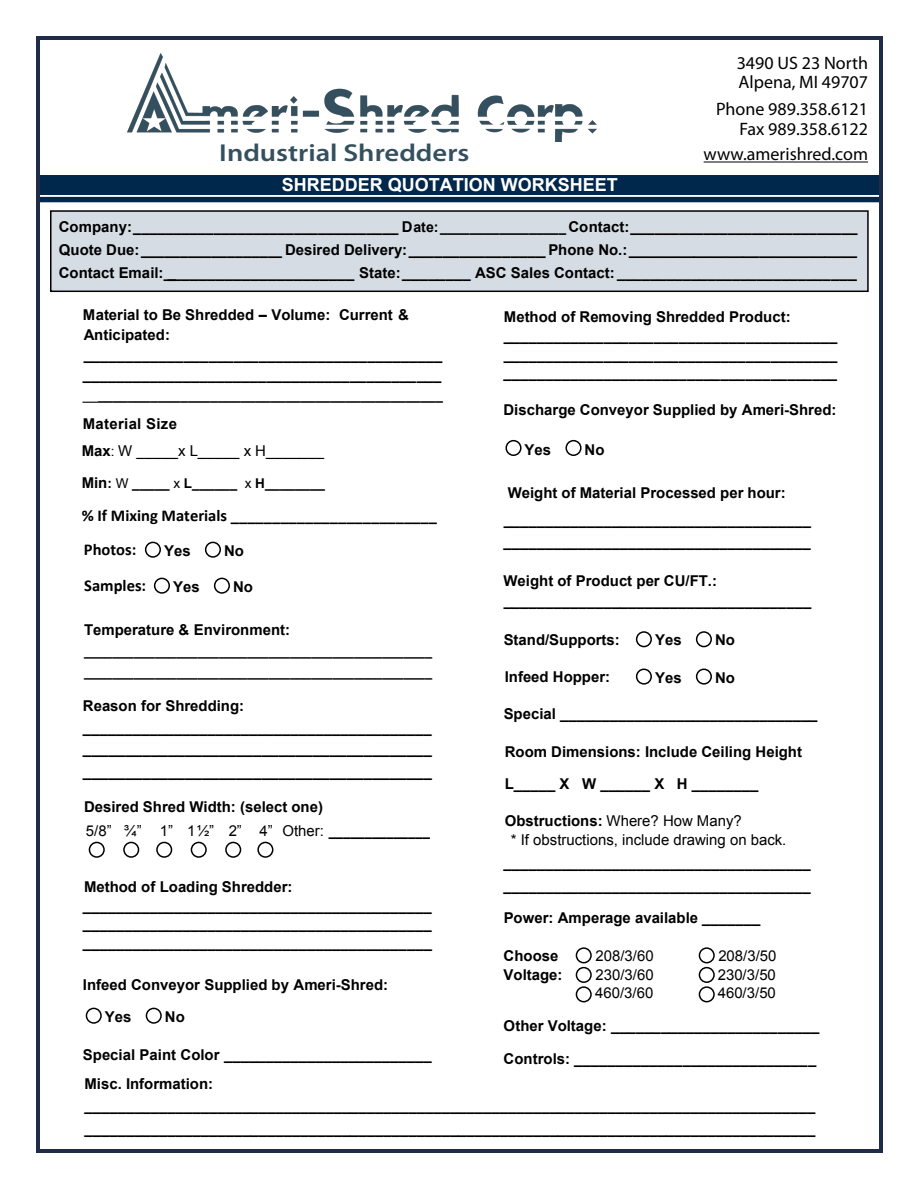
<style>
.page{position:relative;width:918px;height:1188px;background:#fff}
.page>*{position:absolute;margin:0;border:0;box-sizing:border-box;transform-origin:0 0}
.t1{font:600 24.6px "Myriad Pro";color:#34505e;scale:1.16 1}
.t2{font:18px/19.5px "Myriad Pro";color:#000}
.t3{font:700 18px "Arial";color:#fff}
.t4{font:700 16.5px "Calibri";color:#000}
.t5{font:700 16.5px "Calibri";color:#000}
.t6{font:700 15px/20px "Arial";color:#000}
.t7{font:700 15px/22.4px "Arial";color:#000}
.t8{font:15px/18.9px "Arial";color:#000}
.t9{font:700 13.5px "Arial";color:#000}
.t10{font:700 12.75px/20.7px "Arial";color:#000}
.s1{font-size:14.25px}
.s2{font-weight:400}
.s3{font-weight:700}
.s4{font-size:13.5px}
.s5{font-size:15px}
.s6{font-style:inherit}
</style>
<div class="page">
<div style="left:50px;top:210px;width:819px;height:82px;background:#d5dce4;border:2px solid #000"></div>
<div style="left:36px;top:175px;width:846px;height:19px;background:#00274c"></div>
<div style="left:36px;top:197px;width:846px;height:5px;background:#00274c"></div>
<hr style="left:39px;top:36px;width:840px;height:3px;background:#1f2b49">
<hr style="left:36px;top:39px;width:3px;height:1110px;background:#1f2b49">
<hr style="left:879px;top:39px;width:3px;height:1110px;background:#1f2b49">
<hr style="left:39px;top:1149px;width:840px;height:3px;background:#1f2b49">
<img style="left:127px;top:54px;width:470px;height:88px">
<hr style="left:704px;top:162px;width:164px;height:1px;background:#000">
<div style="left:505px;top:440px;width:17px;height:16px;border:2px solid #000;border-radius:50%"></div>
<div style="left:565px;top:440px;width:17px;height:16px;border:2px solid #000;border-radius:50%"></div>
<div style="left:145px;top:542px;width:16px;height:16px;border:2px solid #000;border-radius:50%"></div>
<div style="left:205px;top:542px;width:16px;height:16px;border:2px solid #000;border-radius:50%"></div>
<div style="left:154px;top:578px;width:16px;height:16px;border:2px solid #000;border-radius:50%"></div>
<div style="left:214px;top:578px;width:16px;height:16px;border:2px solid #000;border-radius:50%"></div>
<div style="left:636px;top:631px;width:16px;height:16px;border:2px solid #000;border-radius:50%"></div>
<div style="left:696px;top:631px;width:16px;height:16px;border:2px solid #000;border-radius:50%"></div>
<div style="left:636px;top:669px;width:16px;height:16px;border:2px solid #000;border-radius:50%"></div>
<div style="left:696px;top:669px;width:16px;height:16px;border:2px solid #000;border-radius:50%"></div>
<div style="left:86px;top:1008px;width:16px;height:16px;border:2px solid #000;border-radius:50%"></div>
<div style="left:146px;top:1008px;width:16px;height:16px;border:2px solid #000;border-radius:50%"></div>
<div style="left:89px;top:842px;width:16px;height:16px;border:2px solid #000;border-radius:50%"></div>
<div style="left:123px;top:842px;width:16px;height:16px;border:2px solid #000;border-radius:50%"></div>
<div style="left:156px;top:842px;width:16px;height:16px;border:2px solid #000;border-radius:50%"></div>
<div style="left:191px;top:842px;width:16px;height:16px;border:2px solid #000;border-radius:50%"></div>
<div style="left:225px;top:842px;width:16px;height:16px;border:2px solid #000;border-radius:50%"></div>
<div style="left:257px;top:842px;width:16px;height:16px;border:2px solid #000;border-radius:50%"></div>
<div style="left:576px;top:947px;width:16px;height:16px;border:2px solid #000;border-radius:50%"></div>
<div style="left:576px;top:967px;width:16px;height:16px;border:2px solid #000;border-radius:50%"></div>
<div style="left:576px;top:986px;width:16px;height:16px;border:2px solid #000;border-radius:50%"></div>
<div style="left:699px;top:947px;width:16px;height:16px;border:2px solid #000;border-radius:50%"></div>
<div style="left:699px;top:967px;width:16px;height:16px;border:2px solid #000;border-radius:50%"></div>
<div style="left:699px;top:986px;width:16px;height:16px;border:2px solid #000;border-radius:50%"></div>
<h1 class="t1" style="left:219px;top:137px;width:217px">Industrial Shredders</h1>
<p class="t2" style="left:737px;top:53px;width:133px">3490 US 23 North<br>Alpena, MI 49707</p>
<p class="t2" style="left:716px;top:99px;width:153px;text-align:right">Phone 989.358.6121<br>Fax 989.358.6122</p>
<p class="t2" style="left:704px;top:144px;width:166px">www.amerishred.com</p>
<p class="t3" style="left:282px;top:173px;width:338px">SHREDDER QUOTATION WORKSHEET</p>
<p class="t6" style="left:59px;top:215px;width:800px;line-height:23.1px;text-align:justify">Company:_________________________________ D<span class="s1">ate:_________________</span> Contact:____________________________ Quote Due:_________________ Desired Delivery:________________ Phone No.: ______________ Contact Email: _______________________ State:________ ASC Sales Contact: _____________________________</p>
<p class="t6" style="left:83px;top:305px;width:361px">Material to Be Shredded – Volume: Current &amp; Anticipated: ___________________________________________ ___________________________________________</p>
<p class="t9" style="left:83px;top:386px;width:361px"><span class="s2">__</span>______________________________________________</p>
<p class="t8" style="left:82px;top:411px;width:244px;line-height:27.2px"><span class="s3">Material Size<br>Max</span><span class="s4">:</span> W _____x L_____ x H_______</p>
<p class="t9" style="left:82px;top:474px;width:245px"><span class="s5">Min</span>: <span class="s2">W</span> _____ <span class="s2">x</span> L______ <span class="s2">x</span> H________</p>
<p class="t4" style="left:82px;top:504px;width:357px"><span class="s6">%</span> If Mixing Materials <span class="s6">____</span>_____________________</p>
<p class="t6" style="left:504px;top:307px;width:335px;line-height:18.8px">Method of Removing Shredded Product: ________________________________________ ________________________________________ ________________________________________</p>
<p class="t6" style="left:504px;top:400px;width:334px">Discharge Conveyor Supplied by Ameri-Shred:</p>
<p class="t6" style="left:525px;top:441px;width:28px">Yes</p>
<p class="t6" style="left:585px;top:441px;width:21px">No</p>
<p class="t6" style="left:508px;top:483px;width:280px">Weight of Material Processed per hour:</p>
<p class="t5" style="left:84px;top:538px;width:54px">Photos:</p>
<p class="t6" style="left:164px;top:541px;width:28px">Yes</p>
<p class="t6" style="left:224px;top:541px;width:21px">No</p>
<p class="t6" style="left:173px;top:577px;width:28px">Yes</p>
<p class="t6" style="left:233px;top:577px;width:21px">No</p>
<p class="t5" style="left:84px;top:574px;width:63px">Samples:</p>
<p class="t6" style="left:84px;top:620px;width:208px">Temperature &amp; Environment:</p>
<p class="t10" style="left:84px;top:641px;width:350px">_________________________________________________ _________________________________________________</p>
<p class="t6" style="left:83px;top:695px;width:351px;line-height:21.8px">Reason for Shredding: __________________________________________ _________________________________________</p>
<p class="t6" style="left:83px;top:762px;width:351px">_________________________________________</p>
<p class="t6" style="left:84px;top:795px;width:347px;line-height:24.2px">Desired Shred Width: (select one)<br><span class="s2">5/8” ¾” 1” 1 ½” 2” 4” Other:</span> ______________</p>
<p class="t6" style="left:83px;top:878px;width:351px;line-height:18.6px">Method of Loading Shredder: __________________________________________ __________________________________________ __________________________________________</p>
<p class="t6" style="left:83px;top:975px;width:307px">Infeed Conveyor Supplied by Ameri-Shred:</p>
<p class="t6" style="left:105px;top:1007px;width:28px">Yes</p>
<p class="t6" style="left:165px;top:1007px;width:21px">No</p>
<p class="t6" style="left:83px;top:1046px;width:350px">Special Paint Color _________________________</p>
<p class="t6" style="left:504px;top:510px;width:309px">_____________________________________</p>
<p class="t6" style="left:504px;top:532px;width:309px">_____________________________________</p>
<p class="t6" style="left:504px;top:571px;width:309px">Weight of Product per CU/FT.: _____________________________________</p>
<p class="t6" style="left:504px;top:630px;width:118px">Stand/Supports:</p>
<p class="t6" style="left:505px;top:667px;width:107px">Infeed Hopper:</p>
<p class="t6" style="left:504px;top:705px;width:315px">Special _______________________________</p>
<p class="t6" style="left:505px;top:735px;width:299px;line-height:32.7px">Room Dimensions: Include Ceiling Height<br>L_____ X W ______ X H ________</p>
<p class="t8" style="left:511px;top:812px;width:277px;text-indent:-6px"><span class="s3">Obstructions:</span> Where? How Many?<br>* If obstructions, include drawing on back.</p>
<p class="t6" style="left:655px;top:631px;width:28px">Yes</p>
<p class="t6" style="left:715px;top:631px;width:21px">No</p>
<p class="t6" style="left:655px;top:668px;width:28px">Yes</p>
<p class="t6" style="left:715px;top:668px;width:21px">No</p>
<p class="t6" style="left:504px;top:852px;width:309px;line-height:22.5px">_____________________________________ _____________________________________</p>
<p class="t6" style="left:504px;top:909px;width:258px">Power: Amperage available _______</p>
<p class="t8" style="left:718px;top:946px;width:60px">208/3/50<br>230/3/50</p>
<p class="t6" style="left:504px;top:946px;width:56px">Choose</p>
<p class="t8" style="left:596px;top:946px;width:60px">208/3/60</p>
<p class="t6" style="left:504px;top:965px;width:60px">Voltage:</p>
<p class="t8" style="left:595px;top:965px;width:60px">230/3/60<br>460/3/60</p>
<p class="t8" style="left:718px;top:984px;width:60px">460/3/50</p>
<p class="t6" style="left:504px;top:1010px;width:317px;line-height:32.7px">Other Voltage: _________________________<br>Controls: _____________________________</p>
<p class="t7" style="left:85px;top:1073px;width:732px">Misc. Information: ________________________________________________________________________________________ ________________________________________________________________________________________</p>
</div>
